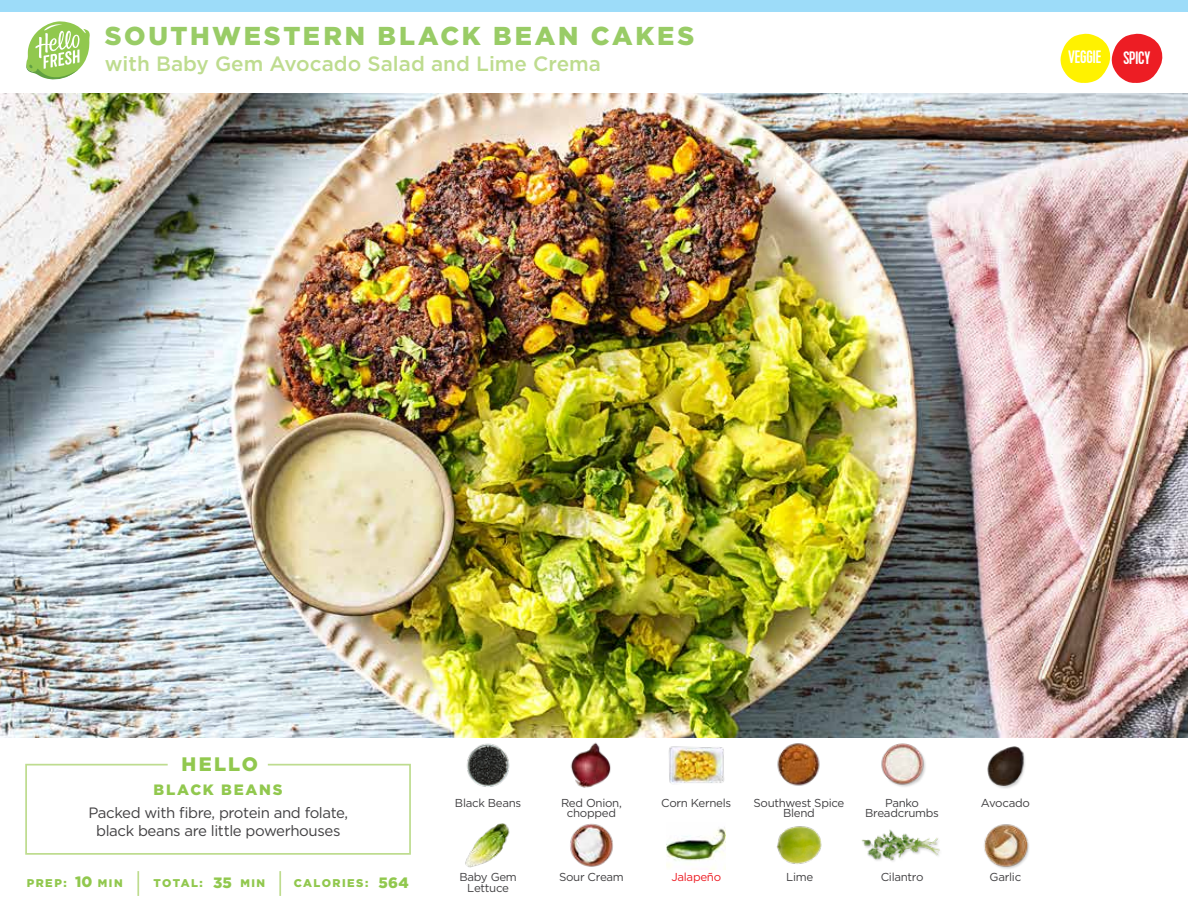
<style>
.page{position:relative;width:1188px;height:918px;background:#fff}
.page>*{position:absolute;margin:0;border:0;box-sizing:border-box;transform-origin:0 0}
.t1{font:900 25.8px "Gotham";letter-spacing:.105em;color:#9c6}
.t2{font:500 20.7px "Gotham";color:#bedc8f}
.t3{font:900 19.5px "Gotham";letter-spacing:.105em;color:#91c84e}
.t4{font:18px "Kapra";letter-spacing:-.01em;color:#fff}
.t5{font:15px/18px "Gotham";letter-spacing:-.025em;color:#414042;text-align:center}
.t6{font:900 15px "Gotham";letter-spacing:.115em;color:#91c84e}
.t7{font:11.55px/10.5px "Gotham";letter-spacing:-.025em;color:#414042;text-align:center}
.t8{font:11.55px "Gotham";letter-spacing:-.025em;color:#ed1d24}
.t9{font:900 11.25px "Gotham";letter-spacing:.125em;color:#91c84e}
.t10{font:900 10.95px "Gotham";letter-spacing:.135em;color:#91c84e}
</style>
<div class="page">
<div style="left:0;top:0;width:1188px;height:12px;background:#9ddcf9"></div>
<img style="left:0;top:93px;width:1188px;height:644px">
<svg style="left:25px;top:763px;width:386px;height:92px"></svg>
<img style="left:466px;top:743px;width:44px;height:44px">
<img style="left:465px;top:823px;width:45px;height:45px">
<img style="left:668px;top:746px;width:56px;height:38px">
<img style="left:667px;top:827px;width:59px;height:42px">
<img style="left:570px;top:823px;width:43px;height:44px">
<img style="left:776px;top:826px;width:46px;height:38px">
<img style="left:777px;top:743px;width:43px;height:43px">
<hr style="left:137px;top:871px;width:2px;height:25px;background:#bedc8f">
<hr style="left:279px;top:871px;width:2px;height:25px;background:#bedc8f">
<svg style="left:1060px;top:33px;width:103px;height:50px"></svg>
<img style="left:562px;top:737px;width:59px;height:51px">
<img style="left:881px;top:743px;width:45px;height:44px">
<img style="left:861px;top:829px;width:79px;height:33px">
<div style="left:988px;top:747px;width:39px;height:42px;background:#000;opacity:.2"></div>
<img style="left:987px;top:746px;width:40px;height:41px">
<div style="left:985px;top:824px;width:46px;height:46px;background:#000;opacity:.2"></div>
<img style="left:984px;top:824px;width:47px;height:44px">
<svg style="left:26px;top:21px;width:64px;height:59px"></svg>
<h1 class="t1" style="left:105px;top:21px;width:591px">SOUTHWESTERN BLACK BEAN CAKES</h1>
<h2 class="t2" style="left:105px;top:50px;width:498px">with Baby Gem Avocado Salad and Lime Crema</h2>
<h3 class="t4" style="left:1068px;top:47px;width:84px">VEGGIE SPICY</h3>
<h3 class="t3" style="left:182px;top:752px;width:78px">HELLO</h3>
<p class="t6" style="left:153px;top:781px;width:131px">BLACK BEANS</p>
<p class="t5" style="left:88px;top:803px;width:261px">Packed with fibre, protein and folate, black beans are little powerhouses</p>
<p class="t6" style="left:75px;top:873px;width:19px">10</p>
<p class="t6" style="left:213px;top:874px;width:20px">35</p>
<p class="t9" style="left:27px;top:877px;width:41px">PREP:</p>
<p class="t10" style="left:98px;top:877px;width:26px">MIN</p>
<p class="t9" style="left:154px;top:877px;width:51px">TOTAL:</p>
<p class="t10" style="left:240px;top:877px;width:26px">MIN</p>
<p class="t9" style="left:294px;top:877px;width:76px">CALORIES:</p>
<p class="t6" style="left:379px;top:874px;width:32px">564</p>
<p class="t7" style="left:455px;top:797px;width:68px">Black Beans</p>
<p class="t7" style="left:459px;top:872px;width:59px">Baby Gem<br>Lettuce</p>
<p class="t7" style="left:561px;top:797px;width:62px">Red Onion, chopped</p>
<p class="t7" style="left:661px;top:797px;width:72px">Corn Kernels</p>
<p class="t7" style="left:753px;top:797px;width:92px">Southwest Spice<br>Blend</p>
<p class="t7" style="left:865px;top:797px;width:75px">Panko<br>Breadcrumbs</p>
<p class="t8" style="left:671px;top:870px;width:51px">Jalapeño</p>
<p class="t7" style="left:559px;top:872px;width:66px">Sour Cream</p>
<p class="t7" style="left:786px;top:872px;width:29px">Lime</p>
<p class="t7" style="left:881px;top:872px;width:44px">Cilantro</p>
<p class="t7" style="left:981px;top:797px;width:50px">Avocado</p>
<p class="t7" style="left:990px;top:872px;width:33px">Garlic</p>
</div>
